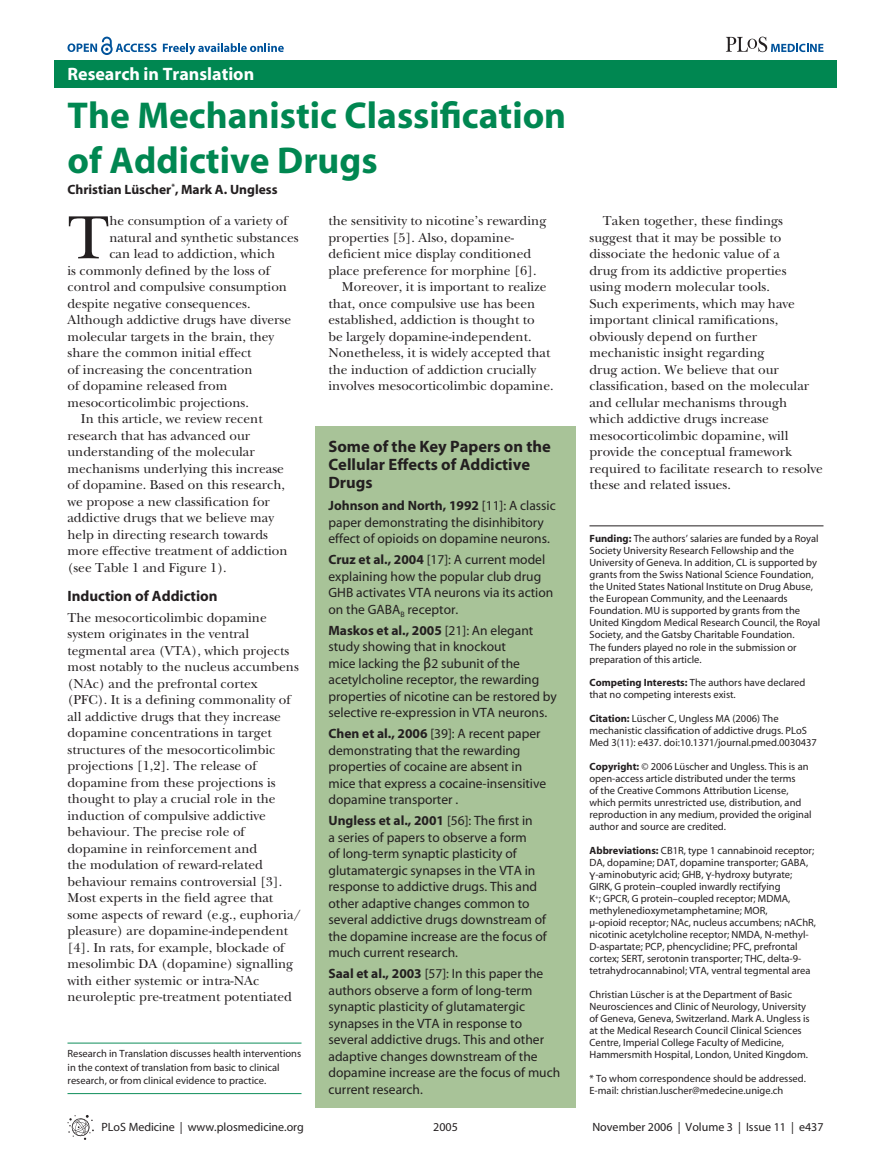
<style>
.page{position:relative;width:891px;height:1175px;background:#fff}
.page>*{position:absolute;margin:0;border:0;box-sizing:border-box;transform-origin:0 0}
.t1{font:500 63.45px "PLB Iserif";color:#231f20}
.t2{font:700 37.5px/45px "P Lo S Sans";color:#008751}
.t3{font:700 18px "P Lo S Sans";color:#fff}
.t4{font:700 16.5px/18px "P Lo S Sans";color:#231f20}
.t5{font:700 15px "P Lo S Sans";color:#231f20}
.t6{font:500 13.5px/16.5px "PLB Iserif";color:#231f20}
.t7{font:13.5px/16.5px "P Lo S Sans";color:#231f20}
.t8{font:700 13.5px "P Lo S Sans";color:#231f20}
.t9{font:12px "P Lo S Sans";color:#231f20}
.t10{font:10.5px/12px "P Lo S Sans";color:#231f20}
.s1{font-weight:700}
</style>
<div class="page">
<svg style="left:68px;top:1115px;width:26px;height:24px"></svg>
<div style="left:54px;top:61px;width:783px;height:27px;background:#008751"></div>
<svg style="left:163px;top:43px;width:121px;height:12px"></svg>
<svg style="left:68px;top:37px;width:89px;height:18px"></svg>
<svg style="left:726px;top:37px;width:98px;height:15px"></svg>
<hr style="left:590px;top:525px;width:234px;height:1px;background:#231f20">
<hr style="left:68px;top:1042px;width:234px;height:1px;background:#008751">
<hr style="left:68px;top:1093px;width:234px;height:1px;background:#008751">
<div style="left:315px;top:426px;width:261px;height:681px;background:#a8c398"></div>
<h3 class="t3" style="left:68px;top:67px;width:188px">Research in Translation</h3>
<h2 class="t2" style="left:68px;top:96px;width:500px">The Mechanistic Classification of Addictive Drugs</h2>
<p class="t8" style="left:68px;top:184px;width:212px">Christian Lüscher<sup>*</sup>, Mark A. Ungless</p>
<h1 class="t1" style="left:68px;top:211px;width:43px">T</h1>
<p class="t6" style="left:109px;top:214px;width:180px">he consumption of a variety of</p>
<p class="t6" style="left:109px;top:230px;width:191px">natural and synthetic substances</p>
<p class="t6" style="left:109px;top:247px;width:167px">can lead to addiction, which</p>
<p class="t6" style="left:67px;top:263px;width:204px">is commonly defined by the loss of</p>
<p class="t6" style="left:67px;top:279px;width:221px">control and compulsive consumption</p>
<p class="t6" style="left:67px;top:296px;width:185px">despite negative consequences.</p>
<p class="t6" style="left:67px;top:312px;width:225px">Although addictive drugs have diverse</p>
<p class="t6" style="left:67px;top:329px;width:208px">molecular targets in the brain, they</p>
<p class="t6" style="left:67px;top:345px;width:186px">share the common initial effect</p>
<p class="t6" style="left:67px;top:362px;width:186px">of increasing the concentration</p>
<p class="t6" style="left:67px;top:378px;width:161px">of dopamine released from</p>
<p class="t6" style="left:67px;top:395px;width:183px">mesocorticolimbic projections.</p>
<p class="t6" style="left:81px;top:411px;width:183px">In this article, we review recent</p>
<p class="t6" style="left:67px;top:428px;width:184px">research that has advanced our</p>
<p class="t6" style="left:67px;top:444px;width:189px">understanding of the molecular</p>
<p class="t6" style="left:67px;top:461px;width:218px">mechanisms underlying this increase</p>
<p class="t6" style="left:67px;top:477px;width:219px">of dopamine. Based on this research,</p>
<p class="t6" style="left:67px;top:494px;width:204px">we propose a new classification for</p>
<p class="t6" style="left:67px;top:510px;width:208px">addictive drugs that we believe may</p>
<p class="t6" style="left:67px;top:527px;width:202px">help in directing research towards</p>
<p class="t6" style="left:67px;top:543px;width:222px">more effective treatment of addiction</p>
<p class="t6" style="left:67px;top:560px;width:161px">(see Table 1 and Figure 1).</p>
<p class="t5" style="left:68px;top:590px;width:152px">Induction of Addiction</p>
<p class="t6" style="left:68px;top:610px;width:235px">The mesocorticolimbic dopamine system originates in the ventral tegmental area (VTA), which projects most notably to the nucleus accumbens (NAc) and the prefrontal cortex<br>(PFC). It is a defining commonality of all addictive drugs that they increase dopamine concentrations in target structures of the mesocorticolimbic projections [1,2]. The release of dopamine from these projections is thought to play a crucial role in the induction of compulsive addictive behaviour. The precise role of dopamine in reinforcement and<br>the modulation of reward-related behaviour remains controversial [3].<br>Most experts in the field agree that some aspects of reward (e.g., euphoria/ pleasure) are dopamine-independent [4]. In rats, for example, blockade of mesolimbic DA (dopamine) signalling with either systemic or intra-NAc neuroleptic pre-treatment potentiated</p>
<p class="t10" style="left:68px;top:1047px;width:235px;line-height:13.5px">Research in Translation discusses health interventions in the context of translation from basic to clinical research, or from clinical evidence to practice.</p>
<p class="t6" style="left:328px;top:213px;width:219px">the sensitivity to nicotine’s rewarding</p>
<p class="t6" style="left:328px;top:230px;width:187px">properties [5]. Also, dopamine-</p>
<p class="t6" style="left:328px;top:246px;width:204px">deficient mice display conditioned</p>
<p class="t6" style="left:328px;top:263px;width:210px">place preference for morphine [6].</p>
<p class="t6" style="left:342px;top:279px;width:206px">Moreover, it is important to realize</p>
<p class="t6" style="left:328px;top:296px;width:208px">that, once compulsive use has been</p>
<p class="t6" style="left:328px;top:312px;width:208px">established, addiction is thought to</p>
<p class="t6" style="left:328px;top:329px;width:205px">be largely dopamine-independent.</p>
<p class="t6" style="left:328px;top:345px;width:223px">Nonetheless, it is widely accepted that</p>
<p class="t6" style="left:328px;top:362px;width:209px">the induction of addiction crucially</p>
<p class="t6" style="left:328px;top:378px;width:227px">involves mesocorticolimbic dopamine.</p>
<p class="t4" style="left:328px;top:439px;width:224px">Some of the Key Papers on the<br>Cellular Effects of Addictive<br>Drugs</p>
<p class="t7" style="left:328px;top:499px;width:229px"><span class="s1">Johnson and North, 1992</span> [11]: A classic paper demonstrating the disinhibitory effect of opioids on dopamine neurons.</p>
<p class="t7" style="left:328px;top:553px;width:226px"><span class="s1">Cruz et al., 2004</span> [17]: A current model explaining how the popular club drug GHB activates VTA neurons via its action on the GABA<sub>B</sub> receptor.</p>
<p class="t7" style="left:328px;top:623px;width:230px"><span class="s1">Maskos et al., 2005</span> [21]: An elegant study showing that in knockout<br>mice lacking the β2 subunit of the acetylcholine receptor, the rewarding properties of nicotine can be restored by selective re-expression in VTA neurons.</p>
<p class="t7" style="left:328px;top:727px;width:219px"><span class="s1">Chen et al., 2006</span> [39]: A recent paper demonstrating that the rewarding properties of cocaine are absent in mice that express a cocaine-insensitive dopamine transporter .</p>
<p class="t7" style="left:328px;top:814px;width:220px"><span class="s1">Ungless et al., 2001</span> [56]: The first in<br>a series of papers to observe a form<br>of long-term synaptic plasticity of glutamatergic synapses in the VTA in response to addictive drugs. This and other adaptive changes common to several addictive drugs downstream of the dopamine increase are the focus of much current research.</p>
<p class="t7" style="left:328px;top:967px;width:233px"><span class="s1">Saal et al., 2003</span> [57]: In this paper the authors observe a form of long-term synaptic plasticity of glutamatergic synapses in the VTA in response to several addictive drugs. This and other adaptive changes downstream of the dopamine increase are the focus of much current research.</p>
<p class="t9" style="left:102px;top:1122px;width:204px">PLoS Medicine | www.plosmedicine.org</p>
<p class="t9" style="left:433px;top:1122px;width:26px">2005</p>
<p class="t6" style="left:589px;top:213px;width:235px;text-indent:14px">Taken together, these findings suggest that it may be possible to dissociate the hedonic value of a<br>drug from its addictive properties<br>using modern molecular tools.<br>Such experiments, which may have important clinical ramifications, obviously depend on further mechanistic insight regarding<br>drug action. We believe that our classification, based on the molecular and cellular mechanisms through which addictive drugs increase mesocorticolimbic dopamine, will provide the conceptual framework required to facilitate research to resolve these and related issues.</p>
<p class="t10" style="left:590px;top:534px;width:232px"><span class="s1">Funding:</span> The authors’ salaries are funded by a Royal Society University Research Fellowship and the University of Geneva. In addition, CL is supported by grants from the Swiss National Science Foundation, the United States National Institute on Drug Abuse, the European Community, and the Leenaards Foundation. MU is supported by grants from the United Kingdom Medical Research Council, the Royal Society, and the Gatsby Charitable Foundation.<br>The funders played no role in the submission or preparation of this article.</p>
<p class="t10" style="left:590px;top:678px;width:218px"><span class="s1">Competing Interests:</span> The authors have declared that no competing interests exist.</p>
<p class="t10" style="left:590px;top:713px;width:229px"><span class="s1">Citation:</span> Lüscher C, Ungless MA (2006) The mechanistic classification of addictive drugs. PLoS<br>Med 3(11): e437. doi:10.1371/journal.pmed.0030437</p>
<p class="t10" style="left:590px;top:761px;width:224px"><span class="s1">Copyright:</span> © 2006 Lüscher and Ungless. This is an open-access article distributed under the terms<br>of the Creative Commons Attribution License, which permits unrestricted use, distribution, and reproduction in any medium, provided the original author and source are credited.</p>
<p class="t10" style="left:590px;top:845px;width:228px"><span class="s1">Abbreviations:</span> CB1R, type 1 cannabinoid receptor; DA, dopamine; DAT, dopamine transporter; GABA, γ-aminobutyric acid; GHB, γ-hydroxy butyrate; GIRK, G protein–coupled inwardly rectifying<br>K<sup>+</sup>; GPCR, G protein –coupled receptor; MDMA, methylenedioxymetamphetamine; MOR,<br>µ-opioid receptor; NAc, nucleus accumbens; nAChR, nicotinic acetylcholine receptor; NMDA, N-methyl-D-aspartate; PCP, phencyclidine; PFC, prefrontal cortex; SERT, serotonin transporter; THC, delta-9- tetrahydrocannabinol; VTA, ventral tegmental area</p>
<p class="t10" style="left:590px;top:989px;width:222px">Christian Lüscher is at the Department of Basic Neurosciences and Clinic of Neurology, University of Geneva, Geneva, Switzerland. Mark A. Ungless is at the Medical Research Council Clinical Sciences Centre, Imperial College Faculty of Medicine, Hammersmith Hospital, London, United Kingdom.</p>
<p class="t10" style="left:590px;top:1073px;width:218px">* To whom correspondence should be addressed.<br>E-mail: christian.luscher@medecine.unige.ch</p>
<p class="t9" style="left:592px;top:1122px;width:233px">November 2006 | Volume 3 | Issue 11 | e437</p>
</div>
